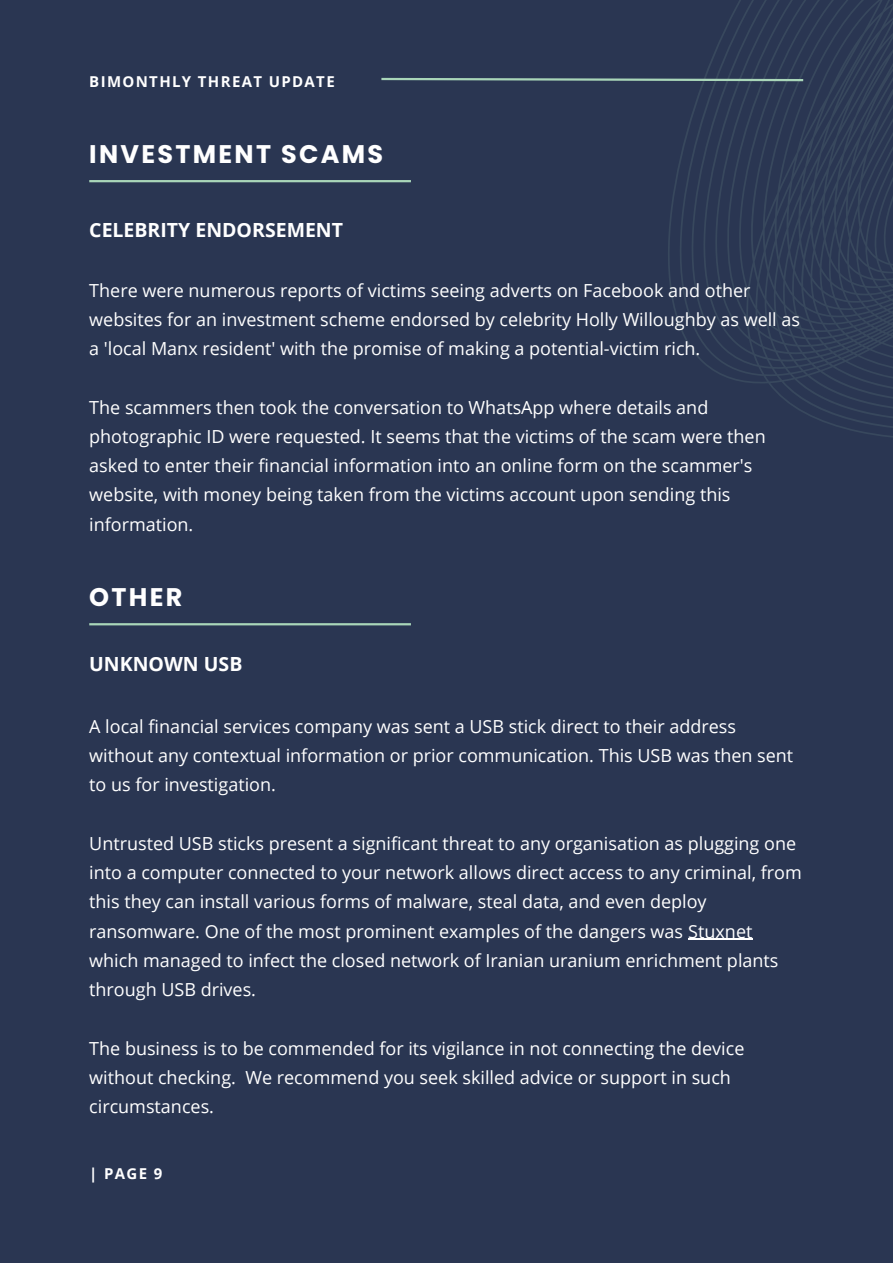
<style>
.page{position:relative;width:893px;height:1264px;background:#fff}
.page>*{position:absolute;margin:0;border:0;box-sizing:border-box;transform-origin:0 0}
.t1{font:700 25.5px "Poppins";letter-spacing:.09em;color:#fff}
.t2{font:700 19.5px "Open Sans";color:#fff}
.t3{font:18px/29.2px "Open Sans";color:#fff}
.t4{font:700 15px "Open Sans";letter-spacing:.09em;color:#fff}
</style>
<div class="page">
<div style="left:0;top:0;width:892px;height:1262px;background:#2a3652"></div>
<hr style="left:89px;top:180px;width:322px;height:2px;background:#a9d6b9">
<svg style="left:668px;top:0;width:224px;height:437px"></svg>
<svg style="left:381px;top:77px;width:424px;height:5px"></svg>
<hr style="left:89px;top:623px;width:322px;height:2px;background:#a9d6b9">
<hr style="left:688px;top:938px;width:64px;height:1px;background:#fff">
<p class="t4" style="left:89px;top:71px;width:247px">BIMONTHLY THREAT UPDATE</p>
<h1 class="t1" style="left:89px;top:136px;width:295px">INVESTMENT SCAMS</h1>
<p class="t2" style="left:89px;top:216px;width:255px">CELEBRITY ENDORSEMENT</p>
<p class="t3" style="left:89px;top:275px;width:712px">There were numerous reports of victims seeing adverts on Facebook and other websites for an investment scheme endorsed by celebrity Holly Willoughby as well as a 'local Manx resident' with the promise of making a potential-victim rich.</p>
<p class="t3" style="left:89px;top:392px;width:678px">The scammers then took the conversation to WhatsApp where details and photographic ID were requested. It seems that the victims of the scam were then asked to enter their financial information into an online form on the scammer's website, with money being taken from the victims account upon sending this information.</p>
<h1 class="t1" style="left:89px;top:579px;width:95px">OTHER</h1>
<p class="t2" style="left:89px;top:650px;width:155px">UNKNOWN USB</p>
<p class="t3" style="left:89px;top:711px;width:705px">A local financial services company was sent a USB stick direct to their address without any contextual information or prior communication. This USB was then sent to us for investigation.</p>
<p class="t3" style="left:89px;top:828px;width:714px">Untrusted USB sticks present a significant threat to any organisation as plugging one into a computer connected to your network allows direct access to any criminal, from this they can install various forms of malware, steal data, and even deploy ransomware. One of the most prominent examples of the dangers was Stuxnet which managed to infect the closed network of Iranian uranium enrichment plants through USB drives.</p>
<p class="t3" style="left:89px;top:1032px;width:656px">The business is to be commended for its vigilance in not connecting the device without checking. We recommend you seek skilled advice or support in such circumstances.</p>
<p class="t4" style="left:89px;top:1162px;width:75px">| PAGE 9</p>
</div>
